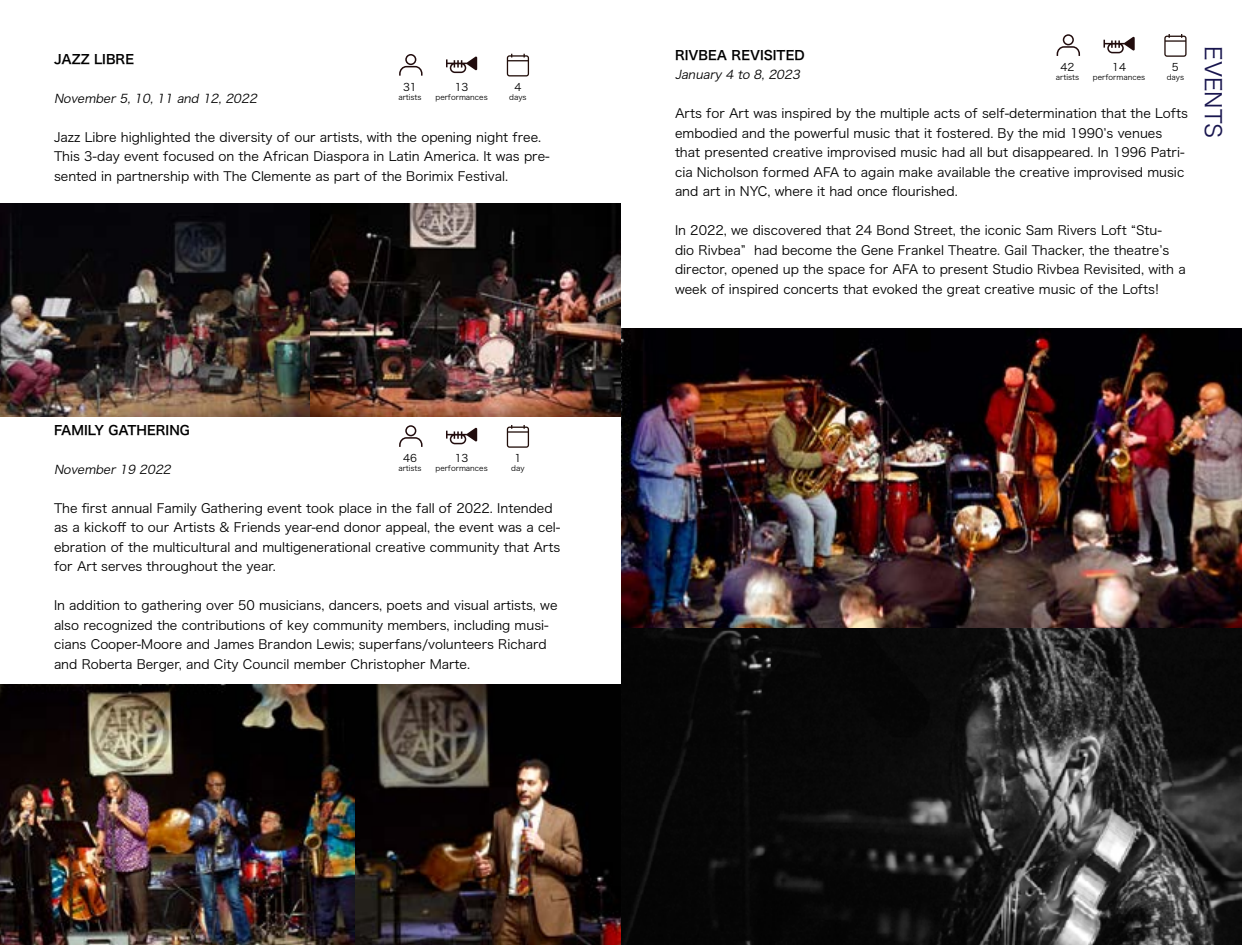
<style>
.page{position:relative;width:1242px;height:945px;background:#fff}
.page>*{position:absolute;margin:0;border:0;box-sizing:border-box;transform-origin:0 0}
.t1{font:22.5px "Hira Kaku Pro W3";color:#18154e}
.t2{font:12.75px/19.5px "Hira Kaku Pro W3";color:#000}
.t3{font:12.75px "Hira Kaku Pro W6";color:#000}
.t4{font:italic 12px "Hira Kaku Pro W3";color:#000}
.t5{font:10.5px "Hira Kaku Pro W3";color:#000}
.t6{font:7.5px "Hira Kaku Pro W3";color:#000}
</style>
<div class="page">
<img style="left:354px;top:684px;width:267px;height:261px">
<img style="left:0;top:684px;width:354px;height:261px">
<img style="left:0;top:204px;width:621px;height:212px">
<svg style="left:399px;top:54px;width:24px;height:22px"></svg>
<svg style="left:446px;top:56px;width:31px;height:17px"></svg>
<svg style="left:507px;top:54px;width:22px;height:22px"></svg>
<svg style="left:399px;top:425px;width:24px;height:22px"></svg>
<svg style="left:446px;top:428px;width:31px;height:16px"></svg>
<svg style="left:507px;top:425px;width:22px;height:23px"></svg>
<svg style="left:1057px;top:34px;width:23px;height:22px"></svg>
<svg style="left:1104px;top:37px;width:31px;height:16px"></svg>
<svg style="left:1164px;top:34px;width:23px;height:23px"></svg>
<img style="left:621px;top:329px;width:621px;height:616px">
<p class="t3" style="left:54px;top:48px;width:82px">JAZZ LIBRE</p>
<p class="t4" style="left:54px;top:88px;width:208px">November5,10,11 and 12,2022</p>
<p class="t2" style="left:54px;top:127px;width:497px">Jazz Libre highlighted the diversity of our artists, with the opening night free.<br>This 3-day event focused on the African Diaspora in Latin America. It was pre&shy;sented in partnership with The Clemente as part of the Borimix Festival.</p>
<p class="t5" style="left:403px;top:78px;width:15px">31</p>
<p class="t6" style="left:398px;top:91px;width:25px">artists</p>
<p class="t5" style="left:455px;top:78px;width:15px">13</p>
<p class="t6" style="left:435px;top:91px;width:54px">performances</p>
<p class="t5" style="left:514px;top:78px;width:8px">4</p>
<p class="t6" style="left:509px;top:91px;width:19px">days</p>
<p class="t3" style="left:54px;top:419px;width:137px">FAMILY GATHERING</p>
<p class="t4" style="left:54px;top:459px;width:122px">November19 2022</p>
<p class="t2" style="left:54px;top:498px;width:508px">The first annual Family Gathering event took place in the fall of 2022. Intended as a kickoff to our Artists &amp; Friends year-end donor appeal, the event was a cel&shy;ebration of the multicultural and multigenerational creative community that Arts for Art serves throughout the year.</p>
<p class="t2" style="left:54px;top:595px;width:505px">In addition to gathering over 50 musicians, dancers, poets and visual artists, we also recognized the contributions of key community members, including musi&shy;cians Cooper-Moore and James Brandon Lewis; superfans/volunteers Richard and Roberta Berger, and City Council member Christopher Marte.</p>
<p class="t5" style="left:455px;top:449px;width:15px">13</p>
<p class="t6" style="left:435px;top:462px;width:54px">performances</p>
<p class="t5" style="left:403px;top:449px;width:15px">46</p>
<p class="t6" style="left:398px;top:462px;width:25px">artists</p>
<p class="t5" style="left:514px;top:449px;width:8px">1</p>
<p class="t6" style="left:511px;top:462px;width:15px">day</p>
<p class="t3" style="left:675px;top:44px;width:131px">RIVBEA REVISITED</p>
<p class="t4" style="left:675px;top:64px;width:130px">January 4 to 8,2023</p>
<p class="t2" style="left:675px;top:103px;width:515px">Arts for Art was inspired by the multiple acts of self-determination that the Lofts embodied and the powerful music that it fostered. By the mid 1990’s venues that presented creative improvised music had all but disappeared. In 1996 Patri&shy;cia Nicholson formed AFA to again make available the creative improvised music and art in NYC, where it had once flourished.</p>
<p class="t2" style="left:675px;top:220px;width:512px">In 2022, we discovered that 24 Bond Street, the iconic Sam Rivers Loft “Stu-<br>dio Rivbea” had become the Gene Frankel Theatre. Gail Thacker, the theatre’s director, opened up the space for AFA to present Studio Rivbea Revisited, with a week of inspired concerts that evoked the great creative music of the Lofts!</p>
<p class="t5" style="left:1061px;top:58px;width:15px">42</p>
<p class="t6" style="left:1056px;top:71px;width:25px">artists</p>
<p class="t5" style="left:1172px;top:58px;width:8px">5</p>
<p class="t6" style="left:1167px;top:71px;width:19px">days</p>
<p class="t5" style="left:1112px;top:58px;width:15px">14</p>
<p class="t6" style="left:1093px;top:71px;width:54px">performances</p>
<h1 class="t1" style="left:1233px;top:46px;width:94px;rotate:90deg">EVENTS</h1>
</div>
